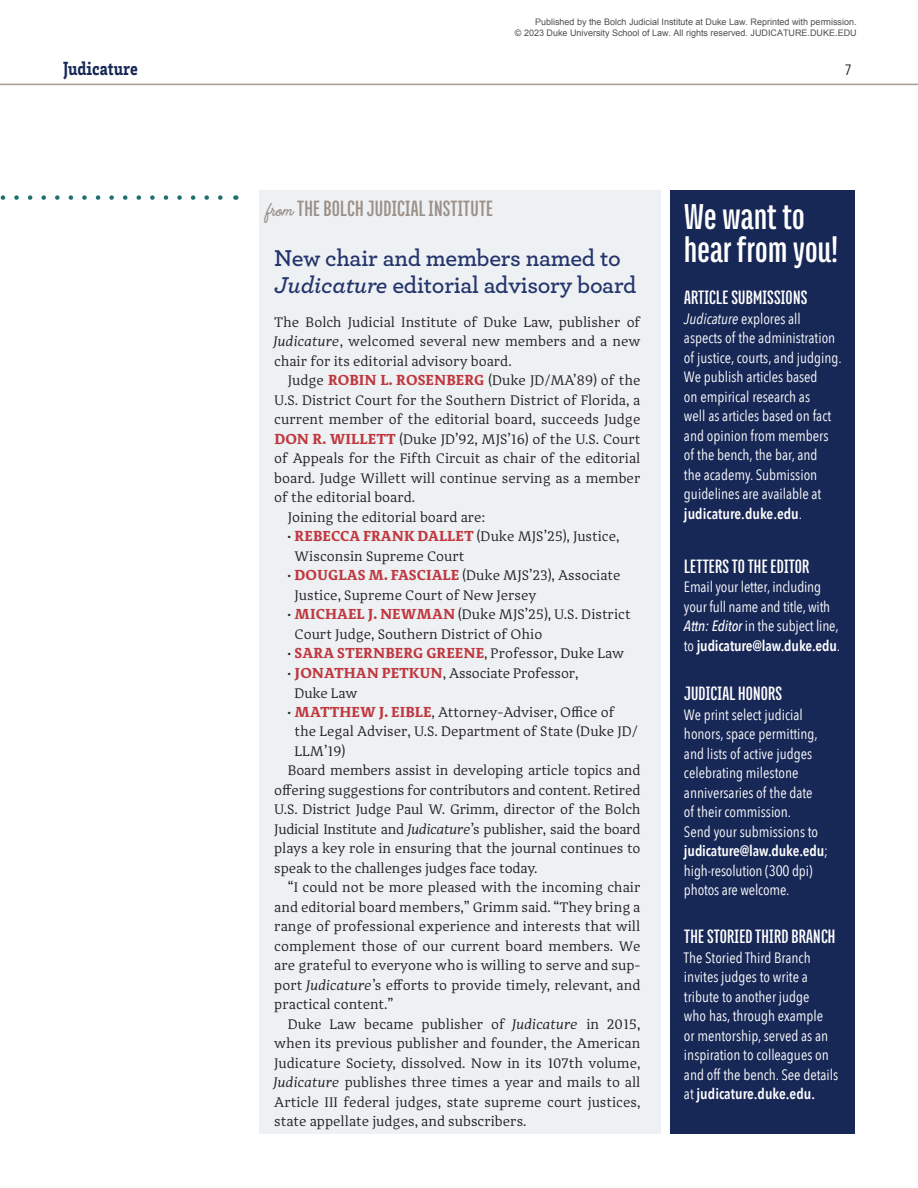
<style>
.page{position:relative;width:918px;height:1188px;background:#fff}
.page>*{position:absolute;margin:0;border:0;box-sizing:border-box;transform-origin:0 0}
.Briefs_header{font:700 39px/33px "Titular";letter-spacing:.01em;color:#fff}
.Feature_Text_P1{font:600 24px/27px "Archer";letter-spacing:-.01em;color:#24346c}
.t1{font:700 24px "Titular";letter-spacing:.01em;color:#9b9088}
.t2{font:700 21px "Titular";letter-spacing:.01em;color:#fff}
.t3{font:900 condensed 19.5px "Brix Slab";color:#172756}
.Author_Note{font:15px/19.5px "Avenir Next Condensed";color:#fff}
.t4{font:15px "Avenir Next Condensed";color:#231f20}
.Feature_Text_P2{font:14.25px/19.5px "Adagio Serif";color:#231f20}
.Feature_Text_P1-2{font:14.25px/19.5px "Adagio Serif";color:#231f20;text-align:justify}
.t5{font:9px/10.8px "Arial";color:rgb(0 0 0/.7);text-align:right}
.s1{font-family:"Handelson Three";font-weight:400;font-size:21px}
.s2{font-style:italic}
.s3{font-weight:600}
.s4{font-weight:500;font-style:italic}
.s5{font-weight:700;font-size:15px;color:#c0383f}
</style>
<div class="page">
<div style="left:259px;top:190px;width:402px;height:944px;background:#eef1f3"></div>
<hr style="left:0;top:84px;width:918px;height:1px;background:#a69c95">
<div style="left:670px;top:190px;width:185px;height:944px;background:#172756"></div>
<svg style="left:0;top:195px;width:223px;height:5px"></svg>
<p class="t5" style="left:515px;top:17px;width:343px">Published by the Bolch Judicial Institute at Duke Law. Reprinted with permission.<br>© 2023 Duke University School of Law. All rights reserved. JUDICATURE.DUKE.EDU</p>
<p class="t3" style="left:63px;top:56px;width:76px">Judicature</p>
<p class="t4" style="left:845px;top:57px;width:9px">7</p>
<p class="t1" style="left:266px;top:196px;width:229px"><span class="s1">from</span> THE BOLCH JUDICIAL INSTITUTE</p>
<p class="Briefs_header" style="left:684px;top:200px;width:156px">We want to hear from you!</p>
<p class="t2" style="left:684px;top:287px;width:125px">ARTICLE SUBMISSIONS</p>
<p class="Author_Note" style="left:684px;top:308px;width:159px"><span class="s2">Judicature</span> explores all aspects of the administration of justice, courts, and judging.<br>We publish articles based<br>on empirical research as<br>well as articles based on fact and opinion from members of the bench, the bar, and<br>the academy. Submission guidelines are available at <span class="s3">judicature.duke.edu</span>.</p>
<p class="t2" style="left:684px;top:556px;width:127px">LETTERS TO THE EDITOR</p>
<p class="Author_Note" style="left:684px;top:577px;width:158px">Email your letter, including your full name and title, with<br><span class="s4">Attn: Editor</span> in the subject line, to <span class="s3">judicature@law.duke.edu</span>.</p>
<p class="t2" style="left:684px;top:683px;width:100px">JUDICIAL HONORS</p>
<p class="Author_Note" style="left:684px;top:704px;width:146px">We print select judicial honors, space permitting, and lists of active judges celebrating milestone anniversaries of the date<br>of their commission.<br>Send your submissions to <span class="s3">judicature@law.duke.edu</span>; high-resolution (300 dpi) photos are welcome.</p>
<p class="t2" style="left:684px;top:926px;width:153px">THE STORIED THIRD BRANCH</p>
<p class="Author_Note" style="left:684px;top:947px;width:156px">The Storied Third Branch invites judges to write a tribute to another judge<br>who has, through example<br>or mentorship, served as an inspiration to colleagues on and off the bench. See details at <span class="s3">judicature.duke.edu.</span></p>
<p class="Feature_Text_P1" style="left:274px;top:243px;width:364px">New chair and members named to<br><span class="s2">Judicature</span> editorial advisory board</p>
<p class="Feature_Text_P1-2" style="left:274px;top:313px;width:368px">The Bolch Judicial Institute of Duke Law, publisher of <span class="s2">Judicature</span>, welcomed several new members and a new chair for its editorial advisory board.</p>
<p class="Feature_Text_P2" style="left:274px;top:371px;width:368px;text-align:justify;text-indent:13px">Judge <span class="s5">ROBIN L. ROSENBERG</span> (Duke JD/MA’89) of the U.S. District Court for the Southern District of Florida, a current member of the editorial board, succeeds Judge <span class="s5">DON R. WILLETT</span> (Duke JD’92, MJS’16) of the U.S. Court of Appeals for the Fifth Circuit as chair of the editorial board. Judge Willett will continue serving as a member of the editorial board.</p>
<p class="Feature_Text_P2" style="left:288px;top:508px;width:199px">Joining the editorial board are:</p>
<p class="Feature_Text_P2" style="left:295px;top:527px;width:326px;text-indent:-7px">• <span class="s5">REBECCA FRANK DALLET</span> (Duke MJS’25), Justice,<br>Wisconsin Supreme Court</p>
<p class="Feature_Text_P2" style="left:295px;top:566px;width:327px;text-indent:-7px">• <span class="s5">DOUGLAS M. FASCIALE</span> (Duke MJS’23), Associate<br>Justice, Supreme Court of New Jersey</p>
<p class="Feature_Text_P2" style="left:295px;top:605px;width:338px;text-indent:-7px">• <span class="s5">MICHAEL J. NEWMAN</span> (Duke MJS’25), U.S. District<br>Court Judge, Southern District of Ohio</p>
<p class="Feature_Text_P2" style="left:288px;top:644px;width:338px">• <span class="s5">SARA STERNBERG GREENE</span>, Professor, Duke Law</p>
<p class="Feature_Text_P2" style="left:295px;top:664px;width:285px;text-indent:-7px">• <span class="s5">JONATHAN PETKUN</span>, Associate Professor,<br>Duke Law</p>
<p class="Feature_Text_P2" style="left:295px;top:703px;width:345px;text-indent:-7px">• <span class="s5">MATTHEW J. EIBLE</span>, Attorney-Adviser, Office of the Legal Adviser, U.S. Department of State (Duke JD/<br>LLM’19)</p>
<p class="Feature_Text_P2" style="left:274px;top:761px;width:368px;text-align:justify;text-indent:13px">Board members assist in developing article topics and offering suggestions for contributors and content. Retired U.S. District Judge Paul W. Grimm, director of the Bolch Judicial Institute and <span class="s2">Judicature</span>’s publisher, said the board plays a key role in ensuring that the journal continues to speak to the challenges judges face today.</p>
<p class="Feature_Text_P2" style="left:274px;top:878px;width:368px;text-align:justify;text-indent:13px">“I could not be more pleased with the incoming chair and editorial board members,” Grimm said. “They bring a range of professional experience and interests that will complement those of our current board members. We are grateful to everyone who is willing to serve and sup&shy;port <span class="s2">Judicature</span>’s efforts to provide timely, relevant, and practical content.”</p>
<p class="Feature_Text_P2" style="left:274px;top:1015px;width:368px;text-align:justify;text-indent:13px">Duke Law became publisher of <span class="s2">Judicature</span> in 2015, when its previous publisher and founder, the American Judicature Society, dissolved. Now in its 107th volume, <span class="s2">Judicature</span> publishes three times a year and mails to all Article III federal judges, state supreme court justices, state appellate judges, and subscribers.</p>
</div>
